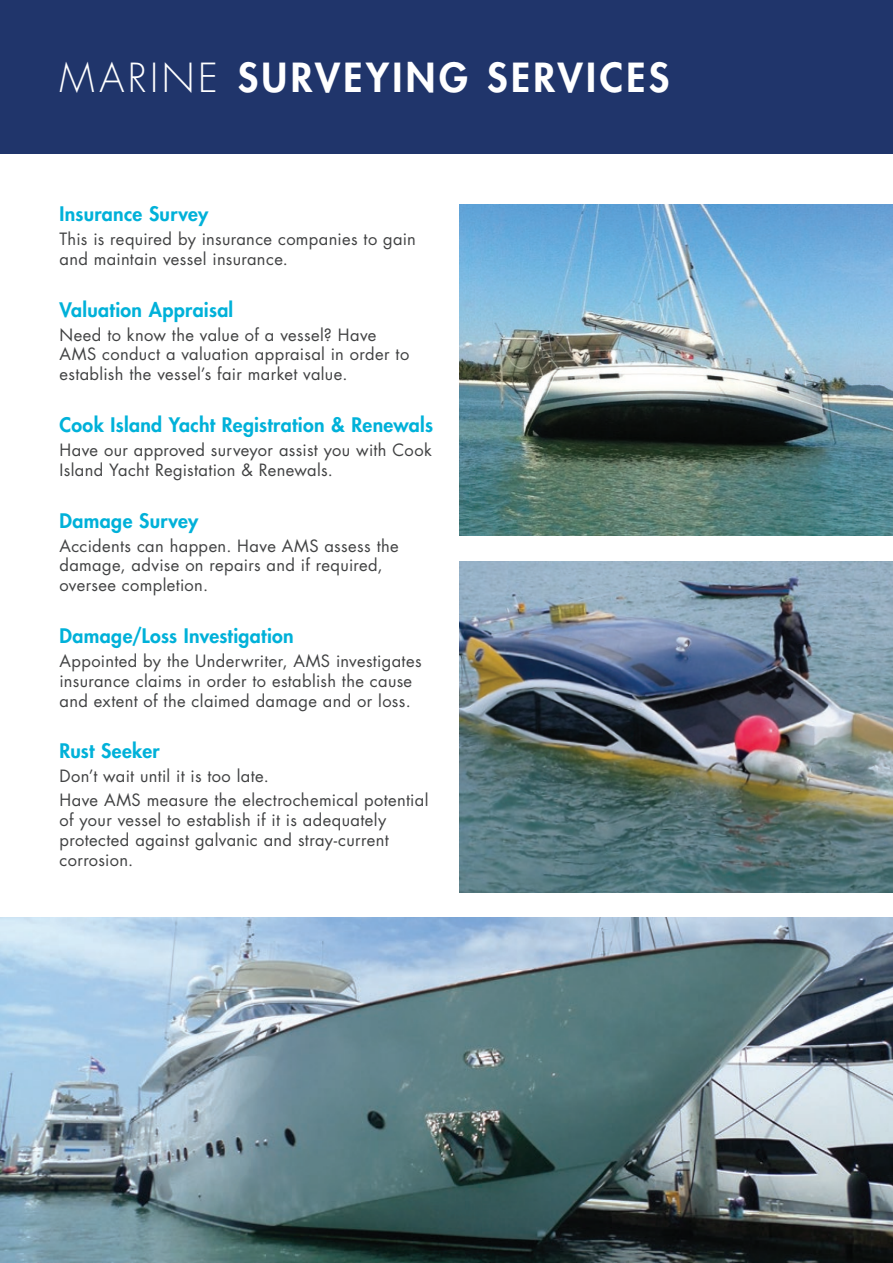
<style>
.page{position:relative;width:893px;height:1263px;background:#fff}
.page>*{position:absolute;margin:0;border:0;box-sizing:border-box;transform-origin:0 0}
.t1{font:800 39px "Futura Std";letter-spacing:.09em;color:#fff}
.t2{font:800 19.5px "Futura Std";letter-spacing:.015em;color:#00b1d9}
.t3{font:16.5px/19.8px "Futura Std";letter-spacing:.02em;color:#414243}
.s1{font-weight:300}
</style>
<div class="page">
<div style="left:0;top:0;width:893px;height:154px;background:#20356b"></div>
<img style="left:0;top:918px;width:893px;height:345px">
<img style="left:459px;top:205px;width:434px;height:331px">
<img style="left:459px;top:561px;width:434px;height:331px">
<h1 class="t1" style="left:60px;top:53px;width:611px"><span class="s1">MARINE</span> SURVEYING SERVICES</h1>
<p class="t2" style="left:60px;top:201px;width:150px">Insurance Survey</p>
<p class="t3" style="left:60px;top:229px;width:358px">This is required by insurance companies to gain and maintain vessel insurance.</p>
<p class="t2" style="left:60px;top:297px;width:175px">Valuation Appraisal</p>
<p class="t3" style="left:60px;top:325px;width:351px">Need to know the value of a vessel? Have<br>AMS conduct a valuation appraisal in order to establish the vessel’s fair market value.</p>
<p class="t2" style="left:60px;top:412px;width:375px">Cook Island Yacht Registration &amp; Renewals</p>
<p class="t3" style="left:60px;top:440px;width:374px">Have our approved surveyor assist you with Cook<br>Island Yacht Registation &amp; Renewals.</p>
<p class="t2" style="left:60px;top:508px;width:140px">Damage Survey</p>
<p class="t3" style="left:60px;top:536px;width:341px">Accidents can happen. Have AMS assess the damage, advise on repairs and if required, oversee completion.</p>
<p class="t2" style="left:60px;top:623px;width:236px">Damage/Loss Investigation</p>
<p class="t3" style="left:60px;top:651px;width:364px">Appointed by the Underwriter, AMS investigates insurance claims in order to establish the cause and extent of the claimed damage and or loss.</p>
<p class="t2" style="left:60px;top:739px;width:102px">Rust Seeker</p>
<p class="t3" style="left:60px;top:764px;width:370px;line-height:24px">Don’t wait until it is too late.<br>Have AMS measure the electrochemical potential</p>
<p class="t3" style="left:60px;top:810px;width:331px">of your vessel to establish if it is adequately protected against galvanic and stray-current corrosion.</p>
</div>
